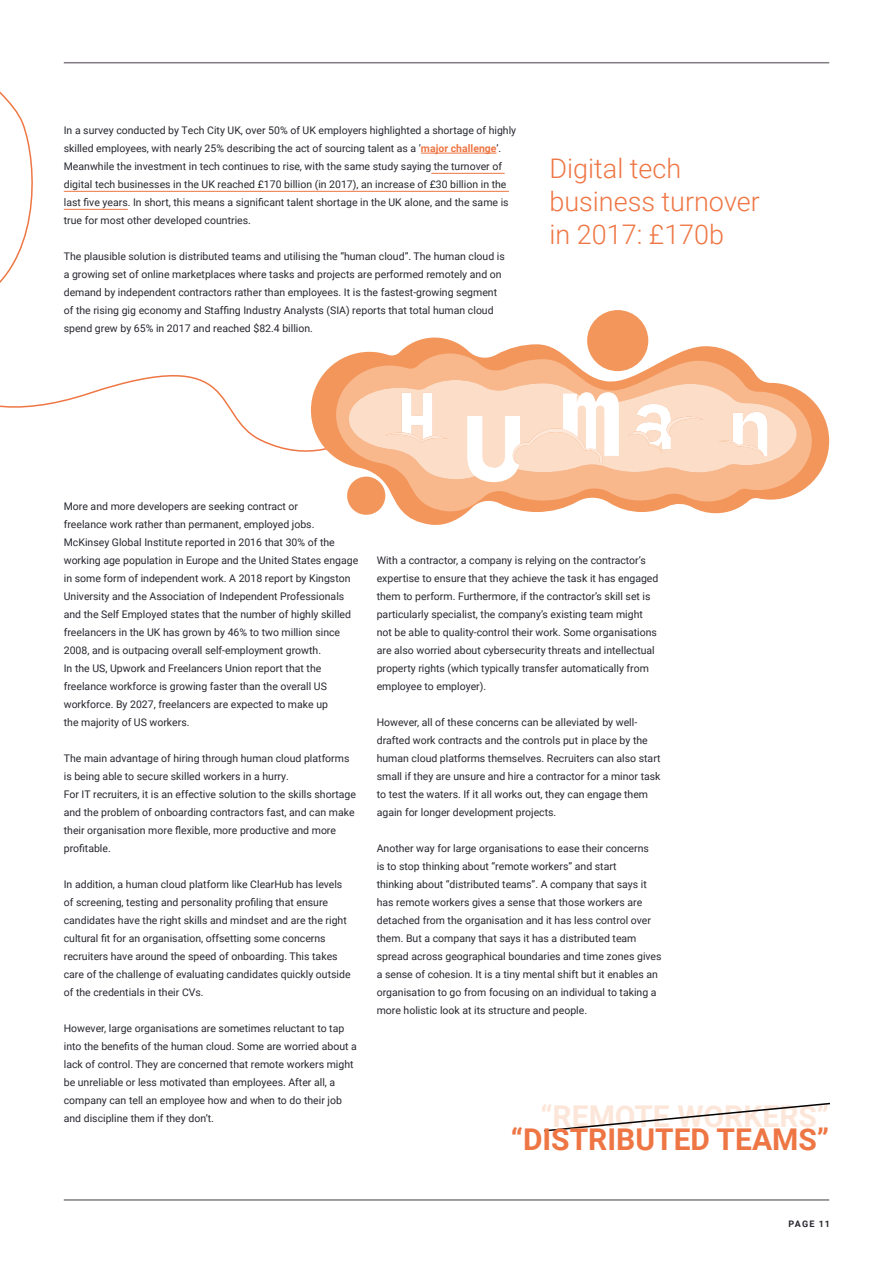
<style>
.page{position:relative;width:893px;height:1263px;background:#fff}
.page>*{position:absolute;margin:0;border:0;box-sizing:border-box;transform-origin:0 0}
.t1{font:700 30px "Roboto";color:#ee7644}
.t2{font:700 30px "Roboto";color:#fce6d9}
.t3{font:300 27px/33px "Roboto";color:#ee7644}
.t4{font:10.5px/18px "Roboto";color:#27282f}
.t5{font:700 9px "Roboto";letter-spacing:.115em;color:#27282f}
.s1{font-weight:700;color:#ee7644}
</style>
<div class="page">
<hr style="left:64px;top:62px;width:765px;height:1px;background:#807c82">
<hr style="left:64px;top:1199px;width:765px;height:2px;background:#807c82">
<hr style="left:421px;top:153px;width:76px;height:1px;background:#ee7644">
<hr style="left:431px;top:173px;width:74px;height:1px;background:#ee7644">
<hr style="left:64px;top:191px;width:445px;height:1px;background:#ee7644">
<svg style="left:0;top:62px;width:361px;height:390px"></svg>
<svg style="left:544px;top:1102px;width:286px;height:30px"></svg>
<svg style="left:311px;top:338px;width:519px;height:187px"></svg>
<svg style="left:336px;top:353px;width:476px;height:158px"></svg>
<div style="left:587px;top:310px;width:61px;height:61px;background:#f3965b;border-radius:50%"></div>
<div style="left:347px;top:477px;width:38px;height:38px;background:#f3965b;border-radius:50%"></div>
<svg style="left:349px;top:380px;width:448px;height:102px"></svg>
<p class="t4" style="left:64px;top:121px;width:454px">In a survey conducted by Tech City UK, over 50% of UK employers highlighted a shortage of highly skilled employees, with nearly 25% describing the act of sourcing talent as a ‘<span class="s1">major challenge</span>’.<br>Meanwhile the investment in tech continues to rise, with the same study saying the turnover of digital tech businesses in the UK reached £170 billion (in 2017), an increase of £30 billion in the last five years. In short, this means a significant talent shortage in the UK alone, and the same is true for most other developed countries.</p>
<p class="t4" style="left:64px;top:247px;width:443px">The plausible solution is distributed teams and utilising the “human cloud”. The human cloud is a growing set of online marketplaces where tasks and projects are performed remotely and on demand by independent contractors rather than employees. It is the fastest-growing segment of the rising gig economy and Staffing Industry Analysts (SIA) reports that total human cloud spend grew by 65% in 2017 and reached $82.4 billion.</p>
<h2 class="t3" style="left:549px;top:150px;width:212px">Digital tech business turnover in 2017: £170b</h2>
<p class="t4" style="left:64px;top:497px;width:296px">More and more developers are seeking contract or<br>freelance work rather than permanent, employed jobs.<br>McKinsey Global Institute reported in 2016 that 30% of the working age population in Europe and the United States engage in some form of independent work. A 2018 report by Kingston University and the Association of Independent Professionals and the Self Employed states that the number of highly skilled freelancers in the UK has grown by 46% to two million since 2008, and is outpacing overall self-employment growth.<br>In the US, Upwork and Freelancers Union report that the freelance workforce is growing faster than the overall US workforce. By 2027, freelancers are expected to make up<br>the majority of US workers.</p>
<p class="t4" style="left:64px;top:749px;width:294px">The main advantage of hiring through human cloud platforms is being able to secure skilled workers in a hurry.<br>For IT recruiters, it is an effective solution to the skills shortage and the problem of onboarding contractors fast, and can make their organisation more flexible, more productive and more profitable.</p>
<p class="t4" style="left:64px;top:875px;width:288px">In addition, a human cloud platform like ClearHub has levels of screening, testing and personality profiling that ensure candidates have the right skills and mindset and are the right cultural fit for an organisation, offsetting some concerns recruiters have around the speed of onboarding. This takes care of the challenge of evaluating candidates quickly outside of the credentials in their CVs.</p>
<p class="t4" style="left:64px;top:1019px;width:295px">However, large organisations are sometimes reluctant to tap into the benefits of the human cloud. Some are worried about a lack of control. They are concerned that remote workers might be unreliable or less motivated than employees. After all, a company can tell an employee how and when to do their job and discipline them if they don’t.</p>
<p class="t4" style="left:377px;top:551px;width:283px">With a contractor, a company is relying on the contractor’s expertise to ensure that they achieve the task it has engaged them to perform. Furthermore, if the contractor’s skill set is particularly specialist, the company’s existing team might not be able to quality-control their work. Some organisations are also worried about cybersecurity threats and intellectual property rights (which typically transfer automatically from employee to employer).</p>
<p class="t4" style="left:377px;top:713px;width:285px">However, all of these concerns can be alleviated by well&shy;drafted work contracts and the controls put in place by the human cloud platforms themselves. Recruiters can also start small if they are unsure and hire a contractor for a minor task to test the waters. If it all works out, they can engage them again for longer development projects.</p>
<p class="t4" style="left:377px;top:839px;width:286px">Another way for large organisations to ease their concerns<br>is to stop thinking about “remote workers” and start<br>thinking about “distributed teams”. A company that says it has remote workers gives a sense that those workers are detached from the organisation and it has less control over them. But a company that says it has a distributed team spread across geographical boundaries and time zones gives a sense of cohesion. It is a tiny mental shift but it enables an organisation to go from focusing on an individual to taking a more holistic look at its structure and people.</p>
<h1 class="t2" style="left:540px;top:1095px;width:290px">“REMOTE WORKERS”</h1>
<h1 class="t1" style="left:511px;top:1119px;width:320px">“DISTRIBUTED TEAMS”</h1>
<p class="t5" style="left:789px;top:1217px;width:43px">PAGE 11</p>
</div>
